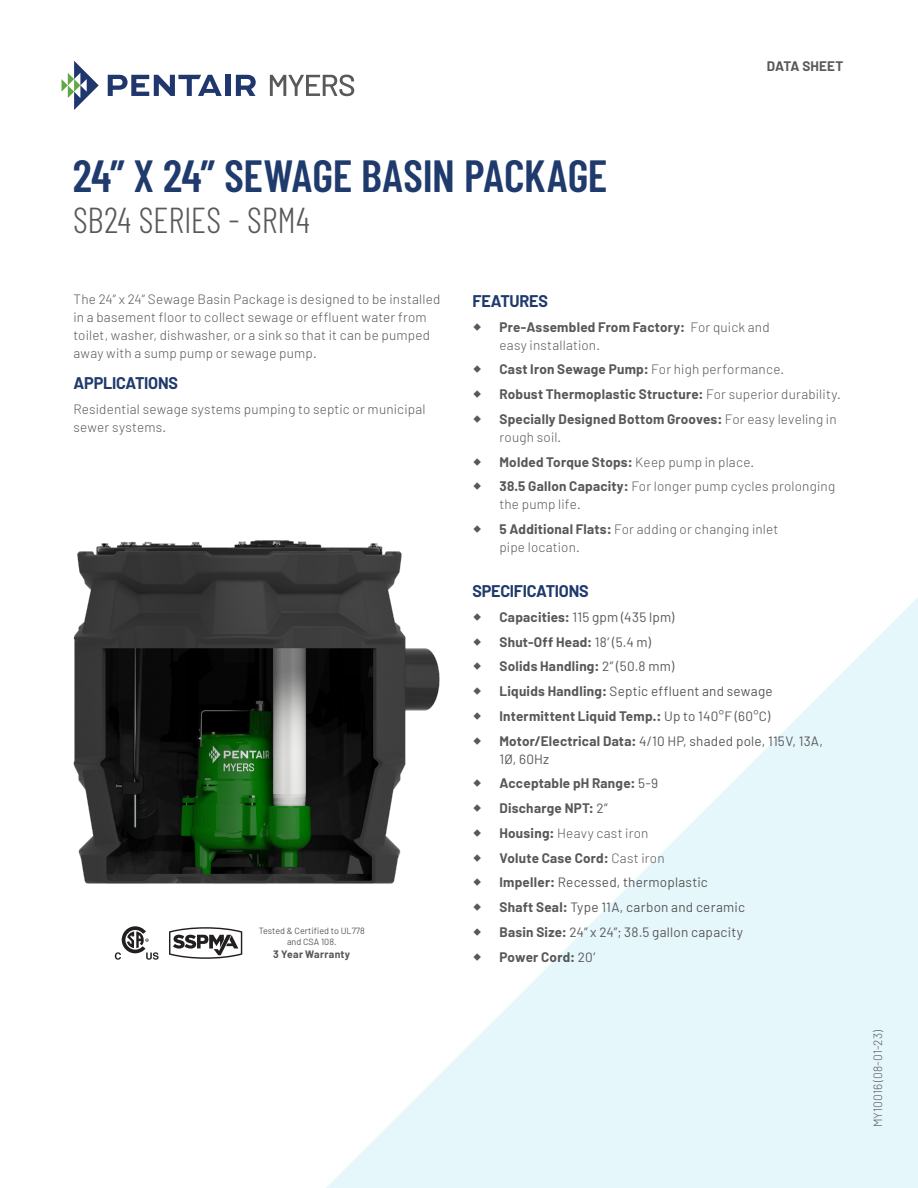
<style>
.page{position:relative;width:918px;height:1188px;background:#fff}
.page>*{position:absolute;margin:0;border:0;box-sizing:border-box;transform-origin:0 0}
.DS_Title{font:600 45px "Barlow Condensed";letter-spacing:-.01em;color:#1f3a6d}
.DS_Sub_Title_-_Model_Series{font:300 36px "Barlow Condensed";letter-spacing:-.005em;color:#58595b}
.Sub-Head_Blue{font:700 16.5px "Barlow";letter-spacing:-.015em;color:#1f3a6d}
.Body_Copy{font:300 13.5px/18px "Barlow";letter-spacing:.015em;color:#57585a}
.Type_of_Sheet_Upper_Right{font:700 13.5px/18px "Barlow";letter-spacing:.02em;color:#57585a}
.t1{font:13.5px/18px "Barlow";letter-spacing:.015em;color:#57585a}
.Cover_Form_Number{font:300 12px "Barlow";color:#57585a}
.Body_Copy-2{font:700 10.5px "Barlow";letter-spacing:.025em;color:#57585a}
.t2{font:9px/10.5px "Barlow";color:#57585a;text-align:center}
.s1{font-weight:700}
.s2{font-weight:300}
.s3{font-weight:400}
</style>
<div class="page">
<svg style="left:326px;top:597px;width:592px;height:591px;fill:#e6f7fb"></svg>
<svg style="left:270px;top:75px;width:84px;height:21px"></svg>
<svg style="left:62px;top:61px;width:37px;height:49px"></svg>
<svg style="left:108px;top:75px;width:114px;height:21px"></svg>
<div style="left:225px;top:75px;width:5px;height:21px;background:#20376e"></div>
<svg style="left:236px;top:75px;width:20px;height:21px"></svg>
<img style="left:73px;top:540px;width:374px;height:360px">
<svg style="left:115px;top:926px;width:44px;height:34px"></svg>
<svg style="left:169px;top:927px;width:73px;height:32px"></svg>
<svg style="left:474px;top:613px;width:7px;height:8px"></svg>
<svg style="left:474px;top:638px;width:7px;height:7px"></svg>
<svg style="left:474px;top:663px;width:7px;height:7px"></svg>
<svg style="left:474px;top:687px;width:7px;height:8px"></svg>
<svg style="left:474px;top:712px;width:7px;height:8px"></svg>
<svg style="left:474px;top:737px;width:7px;height:7px"></svg>
<svg style="left:474px;top:780px;width:7px;height:7px"></svg>
<svg style="left:474px;top:804px;width:7px;height:8px"></svg>
<svg style="left:474px;top:829px;width:7px;height:8px"></svg>
<svg style="left:474px;top:854px;width:7px;height:7px"></svg>
<svg style="left:474px;top:879px;width:7px;height:7px"></svg>
<svg style="left:474px;top:903px;width:7px;height:8px"></svg>
<svg style="left:474px;top:928px;width:7px;height:8px"></svg>
<svg style="left:474px;top:953px;width:7px;height:7px"></svg>
<p class="Type_of_Sheet_Upper_Right" style="left:767px;top:57px;width:78px">DATA SHEET</p>
<p class="DS_Title" style="left:73px;top:148px;width:536px">24” X 24” SEWAGE BASIN PACKAGE</p>
<p class="DS_Sub_Title_-_Model_Series" style="left:73px;top:197px;width:238px">SB24 SERIES - SRM4</p>
<p class="Body_Copy" style="left:74px;top:290px;width:369px">The 24” x 24” Sewage Basin Package is designed to be installed in a basement floor to collect sewage or effluent water from toilet, washer, dishwasher, or a sink so that it can be pumped away with a sump pump or sewage pump.</p>
<p class="Sub-Head_Blue" style="left:74px;top:373px;width:106px">APPLICATIONS</p>
<p class="Body_Copy" style="left:74px;top:400px;width:354px">Residential sewage systems pumping to septic or municipal sewer systems.</p>
<p class="t2" style="left:259px;top:925px;width:108px">Tested &amp; Certified to UL778 and CSA 108.</p>
<p class="Body_Copy-2" style="left:273px;top:948px;width:78px">3 Year Warranty</p>
<p class="Sub-Head_Blue" style="left:472px;top:291px;width:77px">FEATURES</p>
<p class="Body_Copy" style="left:500px;top:317px;width:272px"><span class="s1">Pre-Assembled From Factory:</span> For quick and easy installation.</p>
<p class="Type_of_Sheet_Upper_Right" style="left:500px;top:360px;width:286px">Cast Iron Sewage Pump: <span class="s2">For high performance.</span></p>
<p class="Type_of_Sheet_Upper_Right" style="left:500px;top:385px;width:343px">Robust Thermoplastic Structure: <span class="s2">For superior durability.</span></p>
<p class="Type_of_Sheet_Upper_Right" style="left:500px;top:410px;width:339px">Specially Designed Bottom Grooves: <span class="s2">For easy leveling in rough soil.</span></p>
<p class="Type_of_Sheet_Upper_Right" style="left:500px;top:453px;width:256px">Molded Torque Stops: <span class="s2">Keep pump in place.</span></p>
<p class="Body_Copy" style="left:500px;top:477px;width:337px"><span class="s1">38.5 Gallon Capacity:</span> For longer pump cycles prolonging the pump life.</p>
<p class="Body_Copy" style="left:500px;top:520px;width:280px"><span class="s1">5 Additional Flats:</span> For adding or changing inlet pipe location.</p>
<p class="Sub-Head_Blue" style="left:472px;top:581px;width:118px">SPECIFICATIONS</p>
<p class="t1" style="left:500px;top:607px;width:176px"><span class="s1">Capacities:</span> 115 gpm (435 lpm)</p>
<p class="Type_of_Sheet_Upper_Right" style="left:500px;top:633px;width:153px">Shut-Off Head: <span class="s3">18’ (5.4 m)</span></p>
<p class="Type_of_Sheet_Upper_Right" style="left:500px;top:657px;width:176px">Solids Handling: <span class="s3">2” (50.8 mm)</span></p>
<p class="t1" style="left:500px;top:681px;width:275px"><span class="s1">Liquids Handling:</span> Septic effluent and sewage</p>
<p class="Type_of_Sheet_Upper_Right" style="left:500px;top:707px;width:272px">Intermittent Liquid Temp.: <span class="s3">Up to 140°F (60°C)</span></p>
<p class="t1" style="left:500px;top:731px;width:325px"><span class="s1">Motor/Electrical Data:</span> 4/10 HP, shaded pole, 115V, 13A,<br>1Ø, 60Hz</p>
<p class="Type_of_Sheet_Upper_Right" style="left:500px;top:774px;width:160px">Acceptable pH Range: <span class="s3">5-9</span></p>
<p class="Type_of_Sheet_Upper_Right" style="left:500px;top:799px;width:110px">Discharge NPT: <span class="s3">2”</span></p>
<p class="Body_Copy" style="left:500px;top:824px;width:150px"><span class="s1">Housing:</span> Heavy cast iron</p>
<p class="Type_of_Sheet_Upper_Right" style="left:500px;top:849px;width:167px">Volute Case Cord: <span class="s2">Cast iron</span></p>
<p class="t1" style="left:500px;top:872px;width:210px"><span class="s1">Impeller:</span> Recessed, thermoplastic</p>
<p class="t1" style="left:500px;top:897px;width:247px"><span class="s1">Shaft Seal:</span> Type 11A, carbon and ceramic</p>
<p class="t1" style="left:500px;top:922px;width:245px"><span class="s1">Basin Size:</span> 24” x 24”; 38.5 gallon capacity</p>
<p class="Type_of_Sheet_Upper_Right" style="left:500px;top:948px;width:97px">Power Cord: <span class="s3">20’</span></p>
<p class="Cover_Form_Number" style="left:870px;top:1127px;width:98px;rotate:-90deg">MY10016 (08-01-23)</p>
</div>
